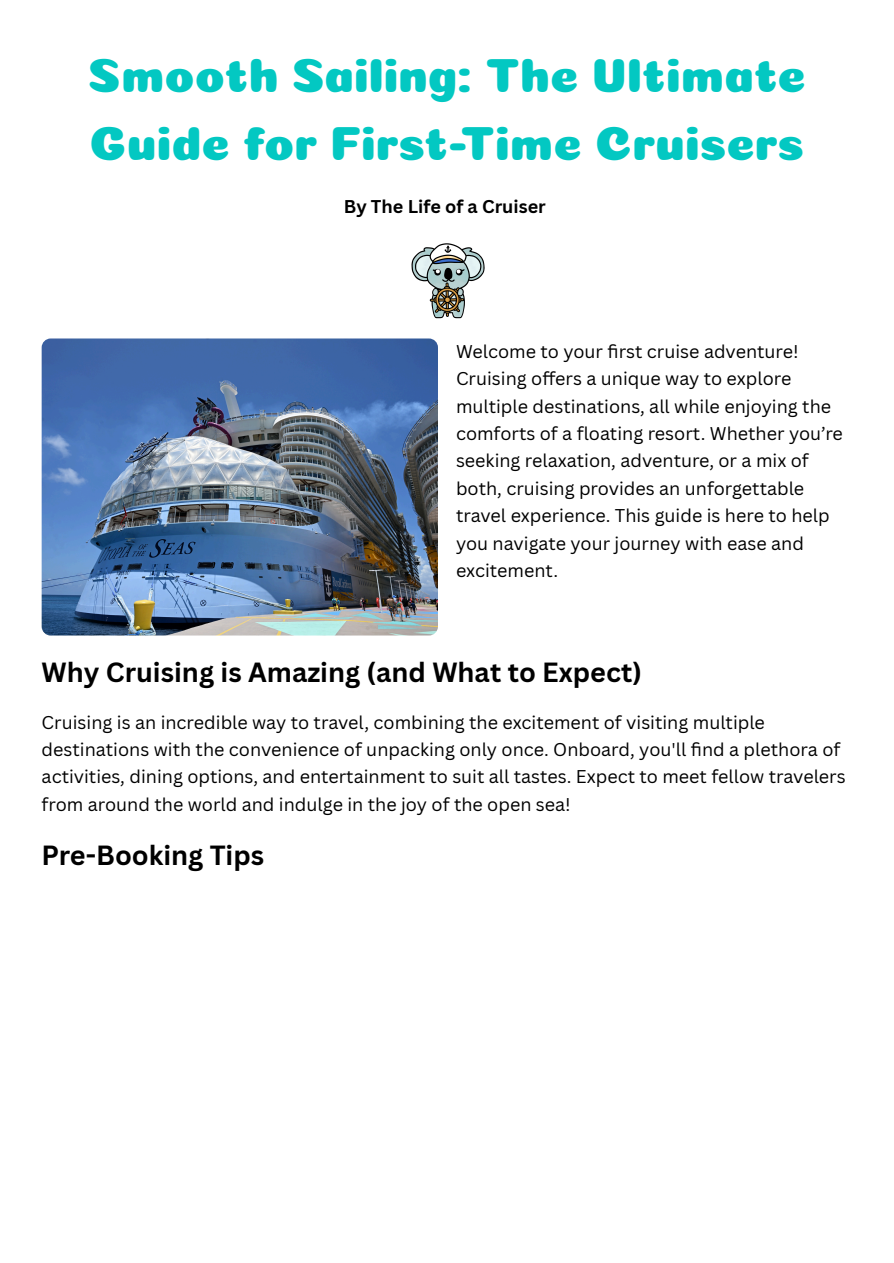
<style>
.page{position:relative;width:894px;height:1263px;background:#fff}
.page>*{position:absolute;margin:0;border:0;box-sizing:border-box;transform-origin:0 0}
.t1{font:48px/67.5px "Coiny";color:#03c8c2}
.t2{font:700 27px "Canva Sans";color:#000}
.t3{font:18px/27.5px "Canva Sans";color:#000}
.t4{font:700 18px "Canva Sans";color:#000}
</style>
<div class="page">
<img style="left:411px;top:243px;width:74px;height:76px">
<img style="left:42px;top:339px;width:396px;height:296px;border-radius:9px">
<h1 class="t1" style="left:88px;top:42px;width:719px">Smooth Sailing: The Ultimate<br>Guide for First-Time Cruisers</h1>
<h3 class="t4" style="left:343px;top:193px;width:203px">By The Life of a Cruiser</h3>
<p class="t3" style="left:456px;top:337px;width:388px">Welcome to your fi rst cruise adventure!<br>Cruising offers a unique way to explore multiple destinations, all while enjoying the comforts of a floating resort. Whether you’re seeking relaxation, adventure, or a mix of both, cruising provides an unforgettable travel experience. This guide is here to help you navigate your journey with ease and excitement.</p>
<h2 class="t2" style="left:42px;top:653px;width:601px">Why Cruising is Amazing (and What to Expect)</h2>
<p class="t3" style="left:42px;top:708px;width:805px">Cruising is an incredible way to travel, combining the excitement of visiting multiple destinations with the convenience of unpacking only once. Onboard, you'll fi nd a plethora of activities, dining options, and entertainment to suit all tastes. Expect to meet fellow travelers from around the world and indulge in the joy of the open sea!</p>
<h2 class="t2" style="left:42px;top:836px;width:224px">Pre-Booking Tips</h2>
</div>
